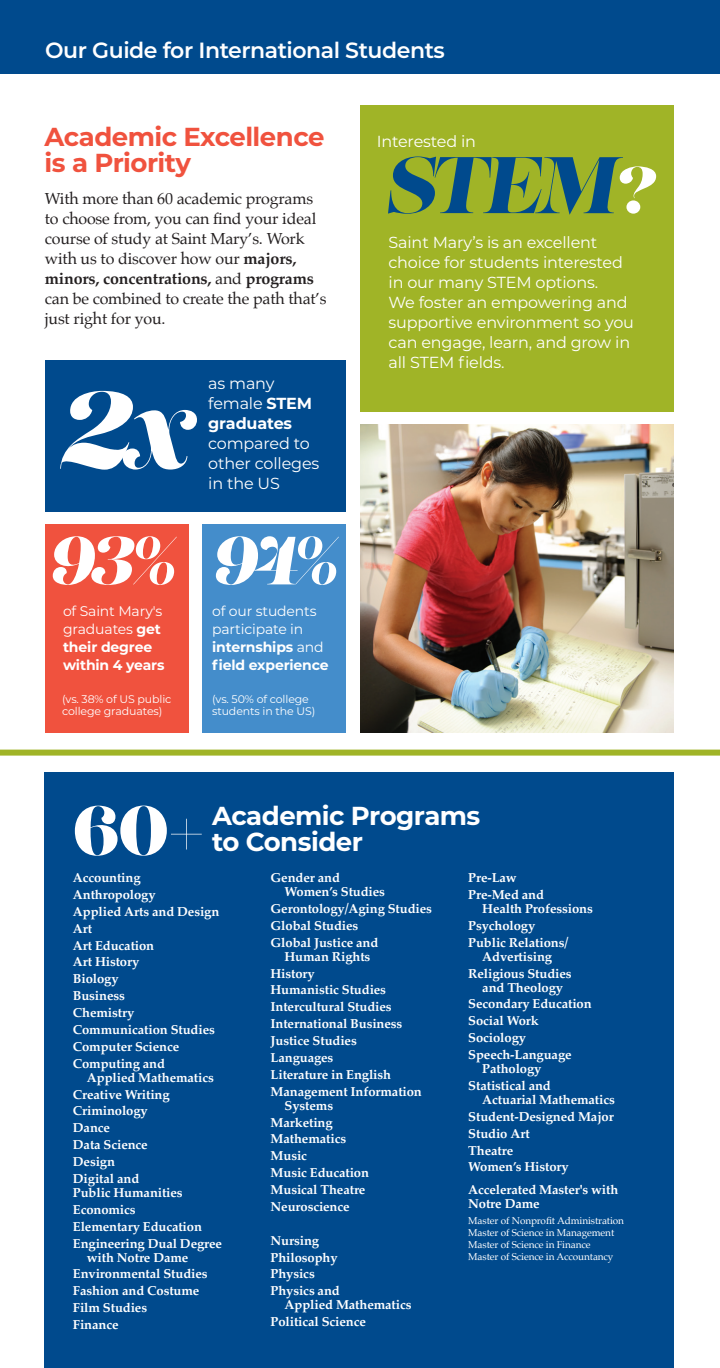
<style>
.page{position:relative;width:720px;height:1368px;background:#fff}
.page>*{position:absolute;margin:0;border:0;box-sizing:border-box;transform-origin:0 0}
.t1{font:italic 110px "Lust";color:#fff}
.t2{font:italic 80px "Lust";color:#004a8d}
.t3{font:70px "Lust";color:#fff}
.t4{font:italic 68px "Lust";color:#fff}
.t5{font:700 26px/26px "Montserrat";letter-spacing:-.02em;color:#f0523e}
.t6{font:700 26px/26px "Montserrat";letter-spacing:-.02em;color:#fff}
.t7{font:600 22px "Montserrat";letter-spacing:-.02em;color:#fff}
.Body_Copy_Fruitiger_47_Lt_Condensed{font:16px/20px "Montserrat";letter-spacing:-.01em;color:#fff}
.Body_Copy_Fruitiger_47_Lt_Condensed-2{font:16px/20px "Palatino";letter-spacing:-.01em;color:#231f20}
.Body_Copy_Fruitiger_47_Lt_Condensed-3{font:14px/18px "Montserrat";letter-spacing:-.01em;color:#fff}
.Body_Copy_Fruitiger_47_Lt_Condensed-4{font:700 14px/18px "Montserrat";letter-spacing:-.01em;color:#fff}
.MAJORS_MINORS{font:700 13px/14px "Palatino";letter-spacing:-.01em;color:#fff}
.Body_Copy_Fruitiger_47_Lt_Condensed-5{font:700 13px/14px "Palatino";letter-spacing:-.01em;color:#fff}
.Body_Copy_Fruitiger_47_Lt_Condensed-6{font:11px/12px "Montserrat";letter-spacing:-.01em;color:#fff}
.Body_Copy_Fruitiger_47_Lt_Condensed-7{font:10px/12px "Palatino";letter-spacing:-.01em;color:#fff}
.s1{font-weight:700}
.s2{font-weight:400}
.s3{font-size:66px;color:#fff}
</style>
<div class="page">
<div style="left:45px;top:525px;width:144px;height:208px;background:#f0523e"></div>
<div style="left:0;top:0;width:720px;height:74px;background:#004a8d"></div>
<div style="left:45px;top:360px;width:301px;height:152px;background:#004a8d"></div>
<div style="left:360px;top:105px;width:314px;height:307px;background:#a0b427"></div>
<img style="left:360px;top:425px;width:314px;height:308px">
<div style="left:202px;top:525px;width:144px;height:208px;background:#448dcb"></div>
<div style="left:45px;top:772px;width:629px;height:596px;background:#004a8d"></div>
<div style="left:0;top:750px;width:720px;height:6px;background:#a0b427"></div>
<p class="t7" style="left:45px;top:35px;width:401px">Our Guide for International Students</p>
<p class="t5" style="left:45px;top:123px;width:281px">Academic Excellence is a Priority</p>
<p class="Body_Copy_Fruitiger_47_Lt_Condensed-2" style="left:45px;top:188px;width:283px">With more than 60 academic programs to choose from, you can find your ideal course of study at Saint Mary’s. Work with us to discover how our <span class="s1">majors, minors, concentrations,</span> and <span class="s1">programs </span>can be combined to create the path that’s just right for you.</p>
<p class="t1" style="left:63px;top:360px;width:134px">2x</p>
<p class="Body_Copy_Fruitiger_47_Lt_Condensed" style="left:208px;top:373px;width:113px">as many female <span class="s1">STEM graduates </span>compared to other colleges in the US</p>
<p class="t4" style="left:49px;top:518px;width:128px">93%</p>
<p class="Body_Copy_Fruitiger_47_Lt_Condensed-4" style="left:63px;top:601px;width:103px"><span class="s2">of Saint Mary's graduates</span> get their degree within 4 years</p>
<p class="Body_Copy_Fruitiger_47_Lt_Condensed-6" style="left:62px;top:693px;width:111px">(vs. 38% of US public college graduates)</p>
<p class="t4" style="left:212px;top:518px;width:127px">94%</p>
<p class="Body_Copy_Fruitiger_47_Lt_Condensed-3" style="left:212px;top:601px;width:118px">of our students participate in <span class="s1">internships</span> and <span class="s1">field experience</span></p>
<p class="Body_Copy_Fruitiger_47_Lt_Condensed-6" style="left:212px;top:693px;width:105px">(vs. 50% of college students in the US)</p>
<p class="Body_Copy_Fruitiger_47_Lt_Condensed" style="left:377px;top:130px;width:101px">Interested in</p>
<p class="t2" style="left:389px;top:134px;width:267px">STEM<span class="s3">?</span></p>
<p class="Body_Copy_Fruitiger_47_Lt_Condensed" style="left:389px;top:232px;width:247px">Saint Mary’s is an excellent choice for students interested in our many STEM options.<br>We foster an empowering and supportive environment so you can engage, learn, and grow in all STEM fields.</p>
<p class="t3" style="left:73px;top:786px;width:134px">60+</p>
<p class="t6" style="left:212px;top:801px;width:270px">Academic Programs to Consider</p>
<p class="MAJORS_MINORS" style="left:73px;top:870px;width:69px">Accounting</p>
<p class="MAJORS_MINORS" style="left:73px;top:887px;width:84px">Anthropology</p>
<p class="MAJORS_MINORS" style="left:73px;top:904px;width:148px">Applied Arts and Design</p>
<p class="MAJORS_MINORS" style="left:73px;top:921px;width:21px">Art</p>
<p class="MAJORS_MINORS" style="left:73px;top:938px;width:83px">Art Education</p>
<p class="MAJORS_MINORS" style="left:73px;top:955px;width:68px">Art History</p>
<p class="MAJORS_MINORS" style="left:73px;top:972px;width:47px">Biology</p>
<p class="MAJORS_MINORS" style="left:73px;top:988px;width:54px">Business</p>
<p class="MAJORS_MINORS" style="left:73px;top:1005px;width:63px">Chemistry</p>
<p class="MAJORS_MINORS" style="left:73px;top:1022px;width:143px">Communication Studies</p>
<p class="MAJORS_MINORS" style="left:73px;top:1039px;width:108px">Computer Science</p>
<p class="MAJORS_MINORS" style="left:87px;top:1056px;width:128px;text-indent:-14px">Computing and<br>Applied Mathematics</p>
<p class="MAJORS_MINORS" style="left:73px;top:1087px;width:98px">Creative Writing</p>
<p class="MAJORS_MINORS" style="left:73px;top:1104px;width:76px">Criminology</p>
<p class="MAJORS_MINORS" style="left:73px;top:1121px;width:39px">Dance</p>
<p class="MAJORS_MINORS" style="left:73px;top:1137px;width:76px">Data Science</p>
<p class="MAJORS_MINORS" style="left:73px;top:1154px;width:44px">Design</p>
<p class="MAJORS_MINORS" style="left:73px;top:1171px;width:111px">Digital and<br>Public Humanities</p>
<p class="MAJORS_MINORS" style="left:73px;top:1202px;width:64px">Economics</p>
<p class="MAJORS_MINORS" style="left:73px;top:1219px;width:131px">Elementary Education</p>
<p class="MAJORS_MINORS" style="left:87px;top:1236px;width:137px;text-indent:-14px">Engineering Dual Degree with Notre Dame</p>
<p class="MAJORS_MINORS" style="left:73px;top:1267px;width:136px">Environmental Studies</p>
<p class="MAJORS_MINORS" style="left:73px;top:1284px;width:128px">Fashion and Costume</p>
<p class="MAJORS_MINORS" style="left:73px;top:1301px;width:76px">Film Studies</p>
<p class="MAJORS_MINORS" style="left:73px;top:1317px;width:47px">Finance</p>
<p class="MAJORS_MINORS" style="left:285px;top:870px;width:102px;text-indent:-14px">Gender and<br>Women’s Studies</p>
<p class="MAJORS_MINORS" style="left:271px;top:901px;width:163px">Gerontology/Aging Studies</p>
<p class="MAJORS_MINORS" style="left:271px;top:918px;width:89px">Global Studies</p>
<p class="MAJORS_MINORS" style="left:271px;top:935px;width:109px;text-align:center">Global Justice and<br>Human Rights</p>
<p class="MAJORS_MINORS" style="left:271px;top:966px;width:46px">History</p>
<p class="MAJORS_MINORS" style="left:271px;top:983px;width:117px">Humanistic Studies</p>
<p class="MAJORS_MINORS" style="left:271px;top:1000px;width:122px">Intercultural Studies</p>
<p class="MAJORS_MINORS" style="left:271px;top:1016px;width:133px">International Business</p>
<p class="MAJORS_MINORS" style="left:271px;top:1033px;width:88px">Justice Studies</p>
<p class="MAJORS_MINORS" style="left:271px;top:1050px;width:64px">Languages</p>
<p class="MAJORS_MINORS" style="left:271px;top:1067px;width:122px">Literature in English</p>
<p class="MAJORS_MINORS" style="left:285px;top:1084px;width:139px;text-indent:-14px">Management Information<br>Systems</p>
<p class="MAJORS_MINORS" style="left:271px;top:1115px;width:64px">Marketing</p>
<p class="MAJORS_MINORS" style="left:271px;top:1132px;width:77px">Mathematics</p>
<p class="MAJORS_MINORS" style="left:271px;top:1149px;width:38px">Music</p>
<p class="MAJORS_MINORS" style="left:271px;top:1165px;width:100px">Music Education</p>
<p class="MAJORS_MINORS" style="left:271px;top:1182px;width:96px">Musical Theatre</p>
<p class="MAJORS_MINORS" style="left:271px;top:1199px;width:81px">Neuroscience</p>
<p class="MAJORS_MINORS" style="left:271px;top:1233px;width:50px">Nursing</p>
<p class="MAJORS_MINORS" style="left:271px;top:1250px;width:69px">Philosophy</p>
<p class="MAJORS_MINORS" style="left:271px;top:1267px;width:46px">Physics</p>
<p class="MAJORS_MINORS" style="left:285px;top:1284px;width:128px;text-indent:-14px">Physics and<br>Applied Mathematics</p>
<p class="MAJORS_MINORS" style="left:271px;top:1315px;width:97px">Political Science</p>
<p class="MAJORS_MINORS" style="left:468px;top:870px;width:50px">Pre-Law</p>
<p class="MAJORS_MINORS" style="left:482px;top:887px;width:112px;text-indent:-14px">Pre-Med and<br>Health Professions</p>
<p class="MAJORS_MINORS" style="left:468px;top:918px;width:69px">Psychology</p>
<p class="MAJORS_MINORS" style="left:468px;top:935px;width:101px;text-align:center">Public Relations/<br>Advertising</p>
<p class="MAJORS_MINORS" style="left:468px;top:966px;width:105px;text-align:center">Religious Studies and Theology</p>
<p class="MAJORS_MINORS" style="left:468px;top:997px;width:125px">Secondary Education</p>
<p class="MAJORS_MINORS" style="left:468px;top:1014px;width:72px">Social Work</p>
<p class="MAJORS_MINORS" style="left:468px;top:1030px;width:59px">Sociology</p>
<p class="MAJORS_MINORS" style="left:482px;top:1047px;width:91px;text-indent:-14px">Speech-Language<br>Pathology</p>
<p class="MAJORS_MINORS" style="left:482px;top:1078px;width:134px;text-indent:-14px">Statistical and<br>Actuarial Mathematics</p>
<p class="MAJORS_MINORS" style="left:468px;top:1109px;width:147px">Student-Designed Major</p>
<p class="MAJORS_MINORS" style="left:468px;top:1126px;width:63px">Studio Art</p>
<p class="MAJORS_MINORS" style="left:468px;top:1143px;width:46px">Theatre</p>
<p class="MAJORS_MINORS" style="left:468px;top:1160px;width:102px">Women’s History</p>
<p class="Body_Copy_Fruitiger_47_Lt_Condensed-5" style="left:468px;top:1183px;width:152px">Accelerated Master's with<br>Notre Dame</p>
<p class="Body_Copy_Fruitiger_47_Lt_Condensed-7" style="left:468px;top:1215px;width:157px">Master of Nonprofit Administration<br>Master of Science in Management<br>Master of Science in Finance<br>Master of Science in Accountancy</p>
</div>
